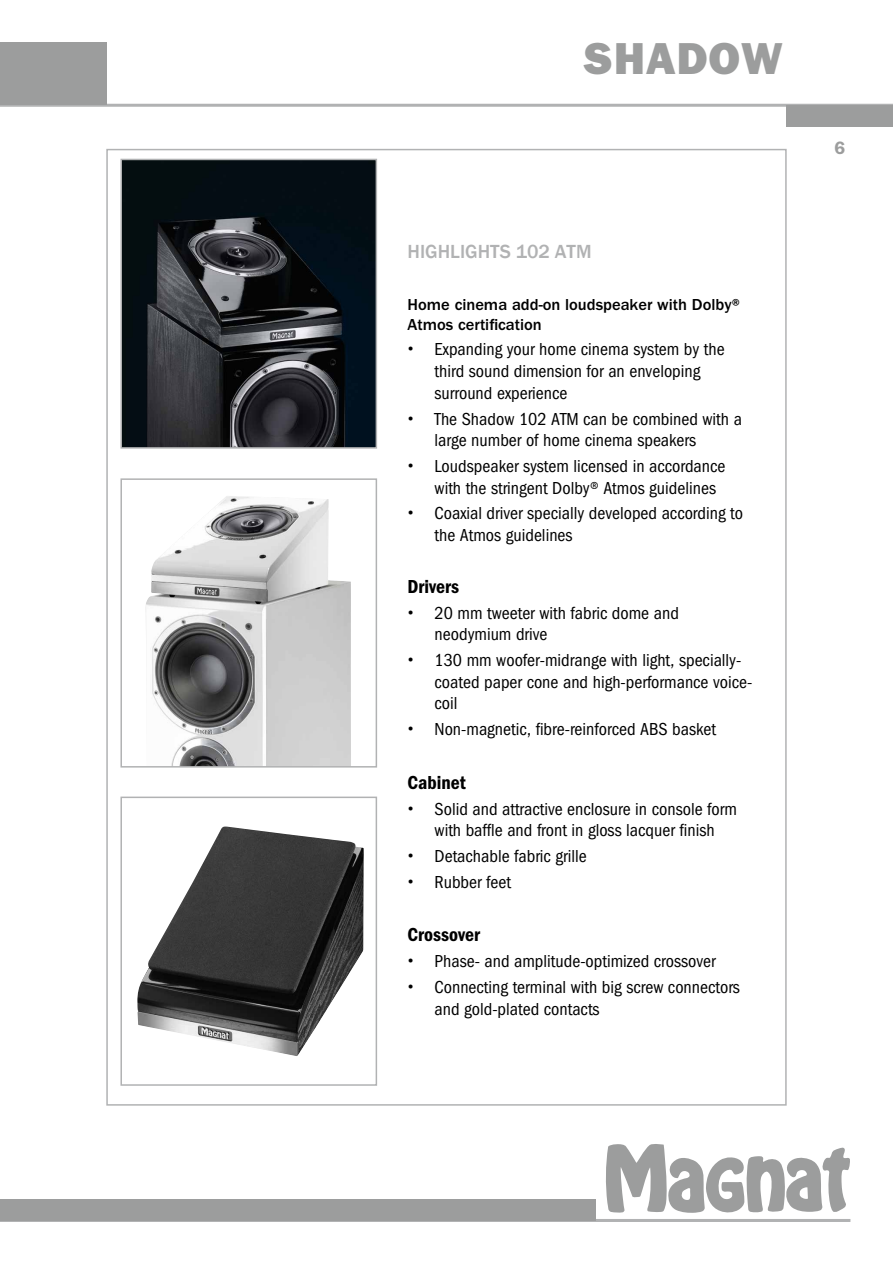
<style>
.page{position:relative;width:893px;height:1263px;background:#fff}
.page>*{position:absolute;margin:0;border:0;box-sizing:border-box;transform-origin:0 0}
.t1{font:45px "ITC Franklin Gothic Std Hvy";letter-spacing:.025em;color:#9c9d9d}
.t2{font:19.5px "ITC Franklin Gothic Std Dm Cd";color:#000}
.t3{font:500 19.5px "Franklin Gothic";color:#b1b2b3}
.t4{font:condensed 18px/21.6px "ITC Franklin Gothic Std";color:#000}
.t5{font:600 18px "ITC Franklin Gothic Std";color:#9c9d9d}
.t6{font:500 16.5px/19.8px "ITC Franklin Gothic Std";color:#000}
.s1{font-family:"Helvetica";font-stretch:normal}
</style>
<div class="page">
<svg style="left:606px;top:1144px;width:244px;height:69px"></svg>
<hr style="left:0;top:1219px;width:850px;height:3px;background:#b1b2b3">
<div style="left:0;top:1199px;width:595px;height:21px;background:#9c9d9d"></div>
<hr style="left:0;top:104px;width:893px;height:3px;background:#b1b2b3">
<div style="left:0;top:43px;width:106px;height:62px;background:#9c9d9d"></div>
<div style="left:787px;top:105px;width:106px;height:21px;background:#9c9d9d"></div>
<img style="left:123px;top:162px;width:251px;height:284px">
<div style="left:120px;top:159px;width:257px;height:290px;border:2px solid #b1b2b3"></div>
<img style="left:145px;top:496px;width:206px;height:268px">
<div style="left:120px;top:478px;width:257px;height:289px;border:2px solid #b1b2b3"></div>
<img style="left:137px;top:826px;width:227px;height:230px">
<div style="left:120px;top:796px;width:257px;height:290px;border:2px solid #b1b2b3"></div>
<h1 class="t1" style="left:583px;top:32px;width:201px">SHADOW</h1>
<p class="t3" style="left:408px;top:240px;width:186px">HIGHLIGHTS 102 ATM</p>
<p class="t6" style="left:408px;top:295px;width:334px">Home cinema add-on loudspeaker with Dolby®<br>Atmos certification</p>
<p class="t4" style="left:435px;top:339px;width:292px;text-indent:-27px"><span class="s1">•</span> Expanding your home cinema system by the third sound dimension for an enveloping surround experience</p>
<p class="t4" style="left:435px;top:408px;width:309px;text-indent:-27px"><span class="s1">•</span> The Shadow 102 ATM can be combined with a large number of home cinema speakers</p>
<p class="t4" style="left:435px;top:455px;width:292px;text-indent:-27px"><span class="s1">•</span> Loudspeaker system licensed in accordance with the stringent Dolby® Atmos guidelines</p>
<p class="t4" style="left:435px;top:503px;width:310px;text-indent:-27px"><span class="s1">•</span> Coaxial driver specially developed according to the Atmos guidelines</p>
<p class="t2" style="left:408px;top:575px;width:53px">Drivers</p>
<p class="t4" style="left:435px;top:602px;width:246px;text-indent:-27px"><span class="s1">•</span> 20 mm tweeter with fabric dome and neodymium drive</p>
<p class="t4" style="left:435px;top:649px;width:319px;text-indent:-27px"><span class="s1">•</span> 130 mm woofer-midrange with light, specially&shy;coated paper cone and high-performance voice&shy;coil</p>
<p class="t4" style="left:408px;top:718px;width:310px"><span class="s1">•</span> Non-magnetic, fibre-reinforced ABS basket</p>
<p class="t2" style="left:408px;top:771px;width:60px">Cabinet</p>
<p class="t4" style="left:408px;top:798px;width:331px;text-align:center"><span class="s1">•</span> Solid and attractive enclosure in console form with baffle and front in gloss lacquer finish</p>
<p class="t4" style="left:408px;top:845px;width:181px"><span class="s1">•</span> Detachable fabric grille</p>
<p class="t4" style="left:408px;top:871px;width:105px"><span class="s1">•</span> Rubber feet</p>
<p class="t2" style="left:408px;top:924px;width:74px">Crossover</p>
<p class="t4" style="left:408px;top:950px;width:310px"><span class="s1">•</span> Phase- and amplitude-optimized crossover</p>
<p class="t4" style="left:435px;top:976px;width:307px;text-indent:-27px"><span class="s1">•</span> Connecting terminal with big screw connectors and gold-plated contacts</p>
<p class="t5" style="left:834px;top:137px;width:12px">6</p>
</div>
